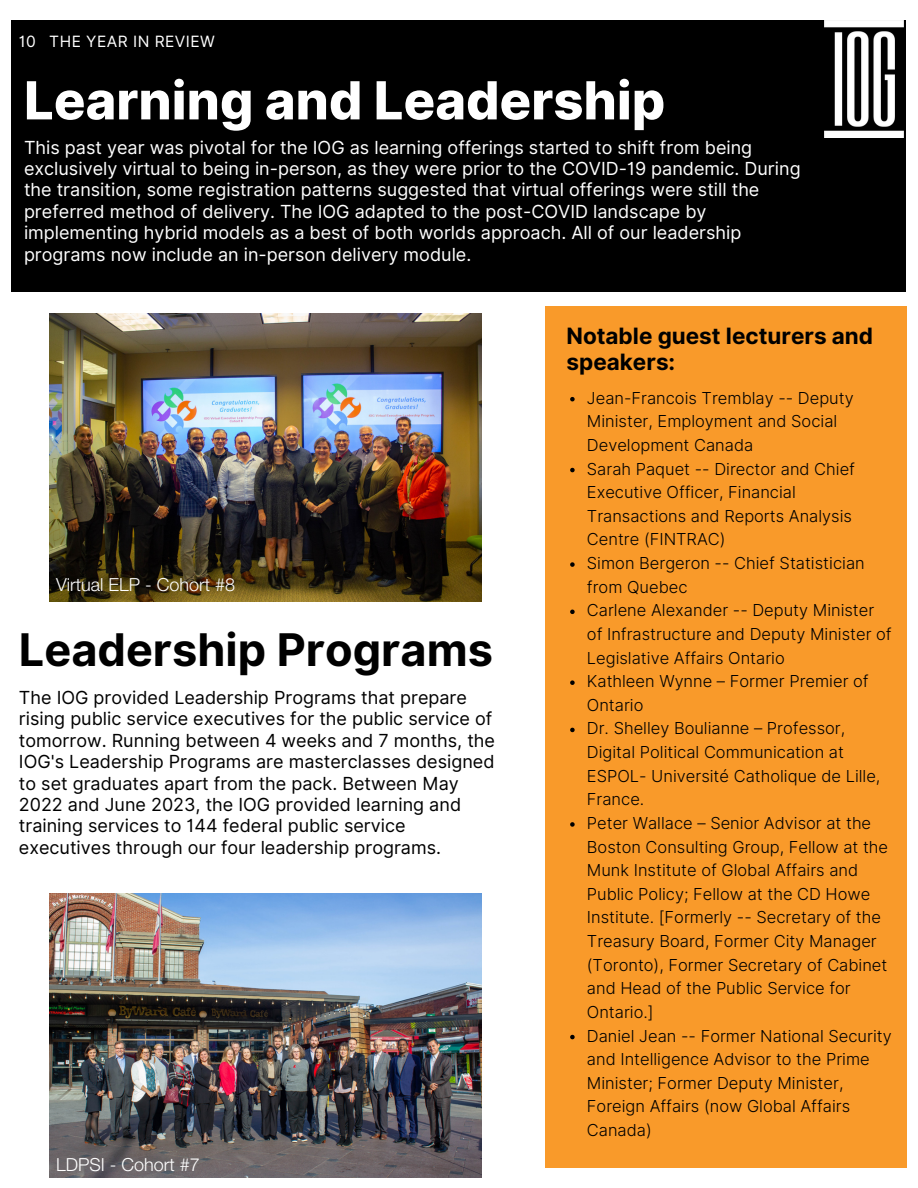
<style>
.page{position:relative;width:918px;height:1188px;background:#fff}
.page>*{position:absolute;margin:0;border:0;box-sizing:border-box;transform-origin:0 0}
.t1{font:800 52.5px "Inter";color:#fff}
.t2{font:700 45px "Inter";color:#000}
.t3{font:700 22.5px/25.8px "Inter";color:#000}
.t4{font:18px/21.3px "Inter";color:#fff}
.t5{font:18px/21.3px "Inter";color:#000}
.t6{font:300 18px "Helvetica Neue LT Pro";color:#fff}
.t7{font:300 16.5px/23.7px "Inter";color:#000}
.t8{font:15.6px "Inter";letter-spacing:.03em;color:#fff}
</style>
<div class="page">
<div style="left:12px;top:20px;width:894px;height:271px;background:#000"></div>
<div style="left:545px;top:306px;width:361px;height:862px;background:#f99a2a"></div>
<img style="left:49px;top:314px;width:432px;height:288px">
<img style="left:49px;top:893px;width:432px;height:284px">
<svg style="left:570px;top:397px;width:5px;height:4px"></svg>
<svg style="left:570px;top:468px;width:5px;height:4px"></svg>
<svg style="left:570px;top:562px;width:5px;height:5px"></svg>
<svg style="left:570px;top:610px;width:5px;height:4px"></svg>
<svg style="left:570px;top:680px;width:5px;height:5px"></svg>
<svg style="left:570px;top:728px;width:5px;height:4px"></svg>
<svg style="left:570px;top:822px;width:5px;height:5px"></svg>
<svg style="left:570px;top:1035px;width:5px;height:4px"></svg>
<img style="left:824px;top:20px;width:79px;height:117px">
<p class="t8" style="left:19px;top:32px;width:19px">10</p>
<p class="t8" style="left:49px;top:32px;width:167px">THE YEAR IN REVIEW</p>
<h1 class="t1" style="left:24px;top:69px;width:643px">Learning and Leadership</h1>
<p class="t4" style="left:24px;top:136px;width:778px">This past year was pivotal for the IOG as learning offerings started to shift from being exclusively virtual to being in-person, as they were prior to the COVID-19 pandemic. During the transition, some registration patterns suggested that virtual offerings were still the preferred method of delivery. The IOG adapted to the post-COVID landscape by implementing hybrid models as a best of both worlds approach. All of our leadership programs now include an in-person delivery module.</p>
<p class="t6" style="left:56px;top:578px;width:181px">Virtual ELP - Cohort #8</p>
<p class="t2" style="left:19px;top:623px;width:476px">Leadership Programs</p>
<p class="t5" style="left:19px;top:687px;width:478px">The IOG provided Leadership Programs that prepare rising public service executives for the public service of tomorrow. Running between 4 weeks and 7 months, the IOG's Leadership Programs are masterclasses designed to set graduates apart from the pack. Between May 2022 and June 2023, the IOG provided learning and training services to 144 federal public service executives through our four leadership programs.</p>
<p class="t6" style="left:56px;top:1158px;width:145px">LDPSI - Cohort #7</p>
<h4 class="t3" style="left:567px;top:323px;width:308px">Notable guest lecturers and speakers:</h4>
<p class="t7" style="left:587px;top:386px;width:268px">Jean-Francois Tremblay -- Deputy<br>Minister, Employment and Social<br>Development Canada</p>
<h4 class="t7" style="left:587px;top:457px;width:270px">Sarah Paquet -- Director and Chief<br>Executive Officer, Financial<br>Transactions and Reports Analysis<br>Centre (FINTRAC)</h4>
<h2 class="t7" style="left:587px;top:551px;width:279px">Simon Bergeron -- Chief Statistician from Quebec</h2>
<h4 class="t7" style="left:587px;top:598px;width:306px">Carlene Alexander -- Deputy Minister of Infrastructure and Deputy Minister of<br>Legislative Affairs Ontario</h4>
<p class="t7" style="left:587px;top:669px;width:283px">Kathleen Wynne – Former Premier of<br>Ontario</p>
<h4 class="t7" style="left:587px;top:717px;width:295px">Dr. Shelley Boulianne – Professor,<br>Digital Political Communication at<br>ESPOL- Université Catholique de Lille,<br>France.</h4>
<h3 class="t7" style="left:587px;top:811px;width:303px">Peter Wallace – Senior Advisor at the Boston Consulting Group, Fellow at the Munk Institute of Global Affairs and Public Policy; Fellow at the CD Howe Institute. [Formerly -- Secretary of the Treasury Board, Former City Manager (Toronto), Former Secretary of Cabinet and Head of the Public Service for Ontario.]</h3>
<p class="t7" style="left:587px;top:1024px;width:306px">Daniel Jean -- Former National Security and Intelligence Advisor to the Prime<br>Minister; Former Deputy Minister,<br>Foreign Affairs (now Global Affairs<br>Canada)</p>
</div>
